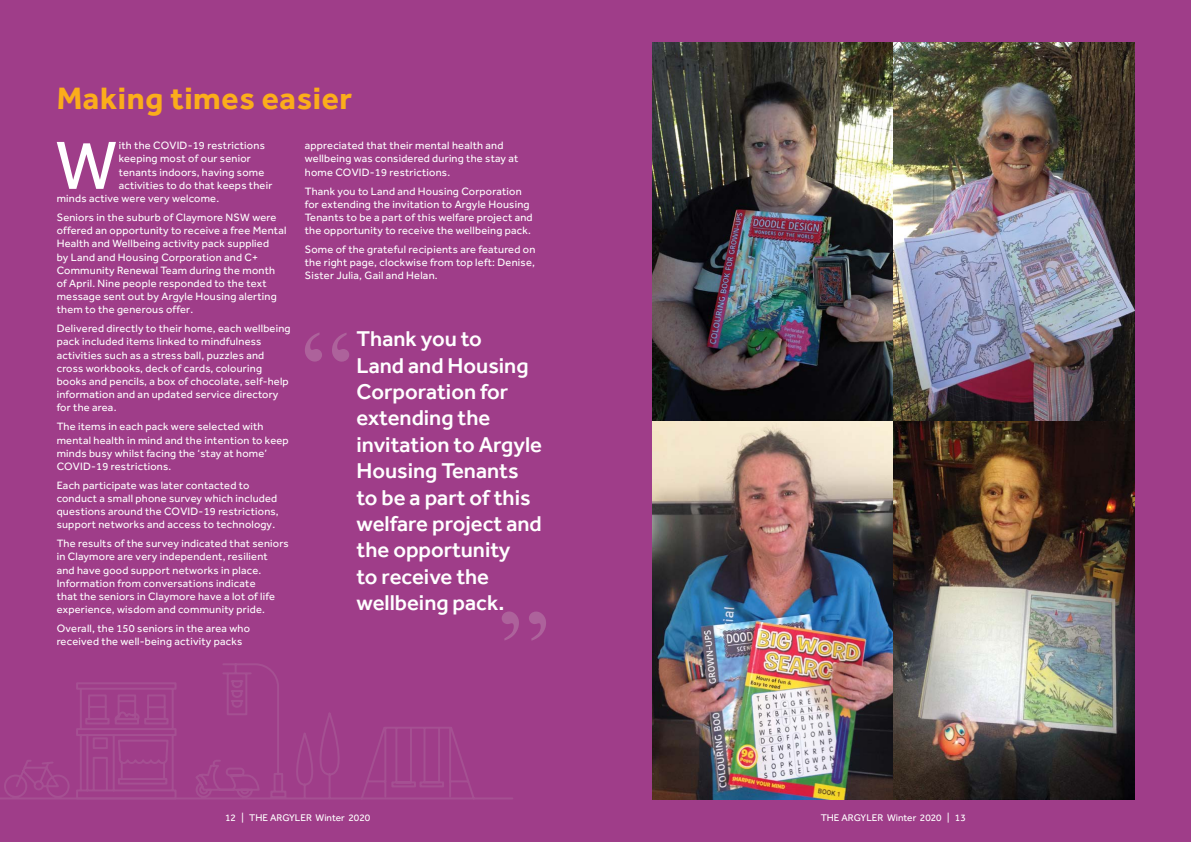
<style>
.page{position:relative;width:1191px;height:842px;background:#9f3d89}
.page>*{position:absolute;margin:0;border:0;box-sizing:border-box;transform-origin:0 0}
.t1{font:70.4px "Effra";color:#fff}
.t2{font:700 32px "Effra";letter-spacing:.02em;color:#fbad1b}
.t3{font:500 22px/26.4px "Effra";color:#fff}
.t4{font:11px/13.2px "Effra";letter-spacing:.02em;color:#fff}
.t5{font:10px "Effra";color:#fff}
</style>
<div class="page">
<svg style="left:0;top:663px;width:513px;height:137px"></svg>
<svg style="left:75px;top:681px;width:102px;height:119px"></svg>
<img style="left:652px;top:43px;width:482px;height:756px">
<svg style="left:305px;top:333px;width:44px;height:29px"></svg>
<svg style="left:501px;top:611px;width:45px;height:30px"></svg>
<h2 class="t2" style="left:57px;top:79px;width:297px">Making times easier</h2>
<h1 class="t1" style="left:55px;top:124px;width:63px">W</h1>
<p class="t4" style="left:119px;top:139px;width:148px">ith the COVID-19 restrictions</p>
<p class="t4" style="left:305px;top:139px;width:215px">appreciated that their mental health and wellbeing was considered during the stay at home COVID-19 restrictions.</p>
<p class="t4" style="left:305px;top:184px;width:229px">Thank you to Land and Housing Corporation for extending the invitation to Argyle Housing Tenants to be a part of this welfare project and the opportunity to receive the wellbeing pack.</p>
<p class="t4" style="left:305px;top:243px;width:232px;text-align:justify">Some of the grateful recipients are featured on the right page, clockwise from top left: Denise, Sister Julia, Gail and Helan.</p>
<p class="t4" style="left:119px;top:152px;width:134px">keeping most of our senior</p>
<p class="t4" style="left:119px;top:165px;width:147px">tenants indoors, having some</p>
<p class="t4" style="left:119px;top:178px;width:155px">activities to do that keeps their</p>
<p class="t4" style="left:57px;top:192px;width:164px">minds active were very welcome.</p>
<p class="t4" style="left:57px;top:211px;width:231px">Seniors in the suburb of Claymore NSW were offered an opportunity to receive a free Mental Health and Wellbeing activity pack supplied<br>by Land and Housing Corporation and C+ Community Renewal Team during the month of April. Nine people responded to the text message sent out by Argyle Housing alerting them to the generous offer.</p>
<p class="t4" style="left:57px;top:322px;width:235px">Delivered directly to their home, each wellbeing pack included items linked to mindfulness activities such as a stress ball, puzzles and cross workbooks, deck of cards, colouring books and pencils, a box of chocolate, self-help information and an updated service directory for the area.</p>
<p class="t4" style="left:57px;top:420px;width:233px">The items in each pack were selected with mental health in mind and the intention to keep minds busy whilst facing the ‘stay at home’ COVID-19 restrictions.</p>
<p class="t4" style="left:57px;top:478px;width:223px">Each participate was later contacted to conduct a small phone survey which included questions around the COVID-19 restrictions, support networks and access to technology.</p>
<p class="t4" style="left:57px;top:537px;width:233px">The results of the survey indicated that seniors in Claymore are very independent, resilient<br>and have good support networks in place.<br>Information from conversations indicate<br>that the seniors in Claymore have a lot of life experience, wisdom and community pride.</p>
<p class="t4" style="left:57px;top:622px;width:195px">Overall, the 150 seniors in the area who received the well-being activity packs</p>
<h3 class="t3" style="left:356px;top:325px;width:187px">Thank you to<br>Land and Housing<br>Corporation for extending the invitation to Argyle<br>Housing Tenants to be a part of this welfare project and the opportunity<br>to receive the wellbeing pack.</h3>
<p class="t5" style="left:225px;top:812px;width:147px">12 | THE ARGYLER Winter 2020</p>
<p class="t5" style="left:820px;top:812px;width:147px">THE ARGYLER Winter 2020 | 13</p>
</div>
